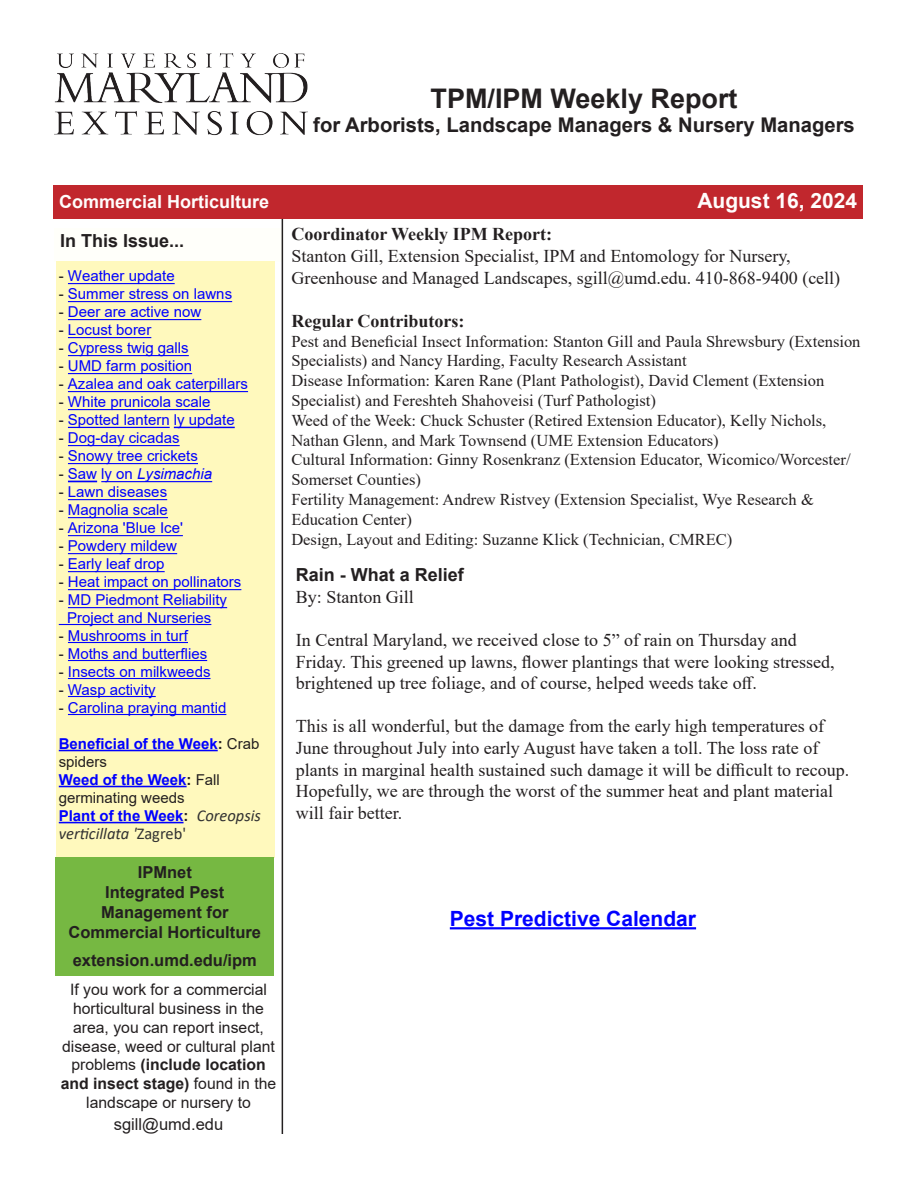
<style>
.page{position:relative;width:918px;height:1188px;background:#fff}
.page>*{position:absolute;margin:0;border:0;box-sizing:border-box;transform-origin:0 0}
.t1{font:700 27px "Arial";color:#231f20}
.t2{font:700 21px "Arial";color:#00f}
.t3{font:700 21px "Arial";color:#fffdfc}
.t4{font:700 20.25px "Arial";color:#231f20}
.t5{font:18px/21.6px "Times New Roman";color:#231f20}
.t6{font:700 18px "Times New Roman";color:#231f20}
.t7{font:700 18px/21.6px "Arial";color:#231f20}
.t8{font:700 18px "Arial";color:#fffdfc}
.t9{font:16.5px/19.8px "Times New Roman";color:#231f20}
.t10{font:700 16.5px/19.8px "Arial";color:#231f20}
.t11{font:italic 16.5px "Calibri";color:#323232}
.t12{font:16.5px "Arial";color:#231f20}
.t13{font:15.75px/18.9px "Arial";color:#231f20;text-align:center}
.t14{font:15px/18px "Arial";color:#00f;text-align:center}
.t15{font:700 15px/18px "Arial";color:#00f}
.t16{font:15px/18px "Arial";color:#231f20}
.t17{font:italic 15px "Arial";color:#00f}
.s1{color:#231f20}
.s2{font-style:normal;color:#231f20}
.s3{font-style:normal}
.s4{font-weight:400;color:#231f20}
.s5{font-weight:700;color:#00f}
.s6{font-weight:700}
.s7{font-family:"Calibri";font-weight:400;font-style:italic;font-size:16.5px;color:#323232}
.s8{font-family:"Times New Roman";font-weight:400}
</style>
<div class="page">
<div style="left:53px;top:185px;width:810px;height:34px;background:#c1272d"></div>
<div style="left:54px;top:228px;width:228px;height:34px;background:#fffffa"></div>
<hr style="left:282px;top:219px;width:1px;height:915px;background:#231f20">
<img style="left:54px;top:54px;width:254px;height:82px">
<div style="left:56px;top:261px;width:218px;height:596px;background:#fff9bd"></div>
<hr style="left:59px;top:624px;width:152px;height:1px;background:#00f">
<hr style="left:68px;top:642px;width:120px;height:1px;background:#00f">
<hr style="left:68px;top:660px;width:139px;height:1px;background:#00f">
<hr style="left:68px;top:678px;width:143px;height:1px;background:#00f">
<hr style="left:68px;top:696px;width:88px;height:1px;background:#00f">
<hr style="left:68px;top:714px;width:158px;height:1px;background:#00f">
<hr style="left:59px;top:750px;width:159px;height:1px;background:#00f">
<hr style="left:59px;top:786px;width:128px;height:1px;background:#00f">
<hr style="left:59px;top:822px;width:125px;height:1px;background:#00f">
<div style="left:56px;top:857px;width:218px;height:119px;background:#76b842"></div>
<hr style="left:450px;top:927px;width:246px;height:2px;background:#00f">
<hr style="left:68px;top:283px;width:107px;height:1px;background:#00f">
<hr style="left:68px;top:301px;width:164px;height:1px;background:#00f">
<hr style="left:68px;top:319px;width:133px;height:1px;background:#00f">
<hr style="left:68px;top:337px;width:83px;height:1px;background:#00f">
<hr style="left:68px;top:355px;width:121px;height:1px;background:#00f">
<hr style="left:68px;top:373px;width:124px;height:1px;background:#00f">
<hr style="left:68px;top:391px;width:180px;height:1px;background:#00f">
<hr style="left:68px;top:409px;width:143px;height:1px;background:#00f">
<hr style="left:68px;top:427px;width:102px;height:1px;background:#00f">
<hr style="left:174px;top:427px;width:61px;height:1px;background:#00f">
<hr style="left:68px;top:445px;width:112px;height:1px;background:#00f">
<hr style="left:68px;top:463px;width:130px;height:1px;background:#00f">
<svg style="left:68px;top:481px;width:29px;height:1px"></svg>
<hr style="left:101px;top:481px;width:111px;height:1px;background:#00f">
<hr style="left:68px;top:499px;width:99px;height:1px;background:#00f">
<hr style="left:68px;top:517px;width:100px;height:1px;background:#00f">
<hr style="left:68px;top:535px;width:115px;height:1px;background:#00f">
<hr style="left:68px;top:553px;width:109px;height:1px;background:#00f">
<hr style="left:68px;top:571px;width:97px;height:1px;background:#00f">
<hr style="left:68px;top:589px;width:173px;height:1px;background:#00f">
<hr style="left:68px;top:607px;width:159px;height:1px;background:#00f">
<h1 class="t1" style="left:431px;top:79px;width:309px">TPM/IPM Weekly Report</h1>
<p class="t4" style="left:313px;top:111px;width:543px">for Arborists, Landscape Managers &amp; Nursery Managers</p>
<p class="t8" style="left:59px;top:189px;width:212px">Commercial Horticulture</p>
<p class="t3" style="left:697px;top:186px;width:161px">August 16, 2024</p>
<p class="t6" style="left:291px;top:221px;width:262px">Coordinator Weekly IPM Report:</p>
<p class="t5" style="left:291px;top:245px;width:550px">Stanton Gill, Extension Specialist, IPM and Entomology for Nursery,<br>Greenhouse and Managed Landscapes, sgill@umd.edu. 410-868-9400 (cell)</p>
<p class="t6" style="left:291px;top:308px;width:175px">Regular Contributors:</p>
<p class="t9" style="left:291px;top:331px;width:571px">Pest and Beneficial Insect Information: Stanton Gill and Paula Shrewsbury (Extension Specialists) and Nancy Harding, Faculty Research Assistant<br>Disease Information: Karen Rane (Plant Pathologist), David Clement (Extension Specialist) and Fereshteh Shahoveisi (Turf Pathologist)<br>Weed of the Week: Chuck Schuster (Retired Extension Educator), Kelly Nichols, Nathan Glenn, and Mark Townsend (UME Extension Educators)<br>Cultural Information: Ginny Rosenkranz (Extension Educator, Wicomico/Worcester/ Somerset Counties)<br>Fertility Management: Andrew Ristvey (Extension Specialist, Wye Research &amp; Education Center)<br>Design, Layout and Editing: Suzanne Klick (Technician, CMREC)</p>
<p class="t7" style="left:60px;top:230px;width:126px">In This Issue...</p>
<p class="t14" style="left:59px;top:267px;width:117px"><span class="s1">-</span> Weather update</p>
<p class="t14" style="left:59px;top:285px;width:175px"><span class="s1">-</span> Summer stress on lawns</p>
<p class="t14" style="left:59px;top:303px;width:144px"><span class="s1">-</span> Deer are active now</p>
<p class="t14" style="left:59px;top:321px;width:94px"><span class="s1">-</span> Locust borer</p>
<p class="t14" style="left:59px;top:339px;width:132px"><span class="s1">-</span> Cypress twig galls</p>
<p class="t14" style="left:59px;top:357px;width:135px"><span class="s1">-</span> UMD farm position</p>
<p class="t14" style="left:59px;top:375px;width:191px"><span class="s1">-</span> Azalea and oak caterpillars</p>
<p class="t14" style="left:59px;top:393px;width:153px"><span class="s1">-</span> White prunicola scale</p>
<p class="t14" style="left:59px;top:411px;width:177px"><span class="s1">-</span> Spotted lantern ly update</p>
<p class="t14" style="left:59px;top:429px;width:122px"><span class="s1">-</span> Dog-day cicadas</p>
<p class="t14" style="left:59px;top:447px;width:141px"><span class="s1">-</span> Snowy tree crickets</p>
<p class="t17" style="left:59px;top:464px;width:155px"><span class="s2">-</span> <span class="s3">Saw ly on</span> Lysimachia</p>
<p class="t14" style="left:59px;top:483px;width:110px"><span class="s1">-</span> Lawn diseases</p>
<p class="t14" style="left:59px;top:501px;width:111px"><span class="s1">-</span> Magnolia scale</p>
<p class="t14" style="left:59px;top:519px;width:126px"><span class="s1">-</span> Arizona 'Blue Ice'</p>
<p class="t14" style="left:59px;top:537px;width:120px"><span class="s1">-</span> Powdery mildew</p>
<p class="t14" style="left:59px;top:555px;width:107px"><span class="s1">-</span> Early leaf drop</p>
<p class="t14" style="left:59px;top:573px;width:184px"><span class="s1">-</span> Heat impact on pollinators</p>
<p class="t14" style="left:59px;top:591px;width:170px"><span class="s1">-</span> MD Piedmont Reliability<br>Project and Nurseries</p>
<p class="t14" style="left:59px;top:627px;width:131px"><span class="s1">-</span> Mushrooms in turf</p>
<p class="t14" style="left:59px;top:645px;width:150px"><span class="s1">-</span> Moths and butterflies</p>
<p class="t14" style="left:59px;top:663px;width:153px"><span class="s1">-</span> Insects on milkweeds</p>
<p class="t14" style="left:59px;top:681px;width:98px"><span class="s1">-</span> Wasp activity</p>
<p class="t14" style="left:59px;top:699px;width:169px"><span class="s1">-</span> Carolina praying mantid</p>
<p class="t15" style="left:59px;top:735px;width:202px">Beneficial of the Week<span class="s1">:</span> <span class="s4">Crab spiders</span></p>
<p class="t16" style="left:59px;top:771px;width:163px"><span class="s5">Weed of the Week</span><span class="s6">:</span> Fall germinating weeds</p>
<p class="t15" style="left:59px;top:807px;width:204px">Plant of the Week<span class="s1">:</span> <span class="s7">Coreopsis</span></p>
<p class="t11" style="left:59px;top:822px;width:129px">verticillata '<span class="s3">Zagreb'</span></p>
<p class="t10" style="left:138px;top:863px;width:56px">IPMnet</p>
<p class="t10" style="left:101px;top:882px;width:129px">Integrated Pest<br>Management for</p>
<p class="t10" style="left:69px;top:922px;width:194px">Commercial Horticulture</p>
<p class="t10" style="left:73px;top:951px;width:186px">extension.umd.edu/ipm</p>
<p class="t7" style="left:296px;top:564px;width:170px">Rain - What a Relief<br><span class="s8">By: Stanton Gill</span></p>
<p class="t5" style="left:296px;top:629px;width:540px">In Central Maryland, we received close to 5” of rain on Thursday and<br>Friday. This greened up lawns, flower plantings that were looking stressed, brightened up tree foliage, and of course, helped weeds take off.</p>
<p class="t5" style="left:296px;top:715px;width:555px">This is all wonderful, but the damage from the early high temperatures of<br>June throughout July into early August have taken a toll. The loss rate of plants in marginal health sustained such damage it will be difficult to recoup.</p>
<p class="t5" style="left:296px;top:780px;width:539px">Hopefully, we are through the worst of the summer heat and plant material will fair better.</p>
<p class="t2" style="left:450px;top:904px;width:248px">Pest Predictive Calendar</p>
<p class="t13" style="left:61px;top:980px;width:217px">If you work for a commercial horticultural business in the area, you can report insect, disease, weed or cultural plant problems <span class="s6">(include location and insect stage)</span> found in the landscape or nursery to</p>
<p class="t12" style="left:114px;top:1113px;width:111px">sgill@umd.edu</p>
</div>
